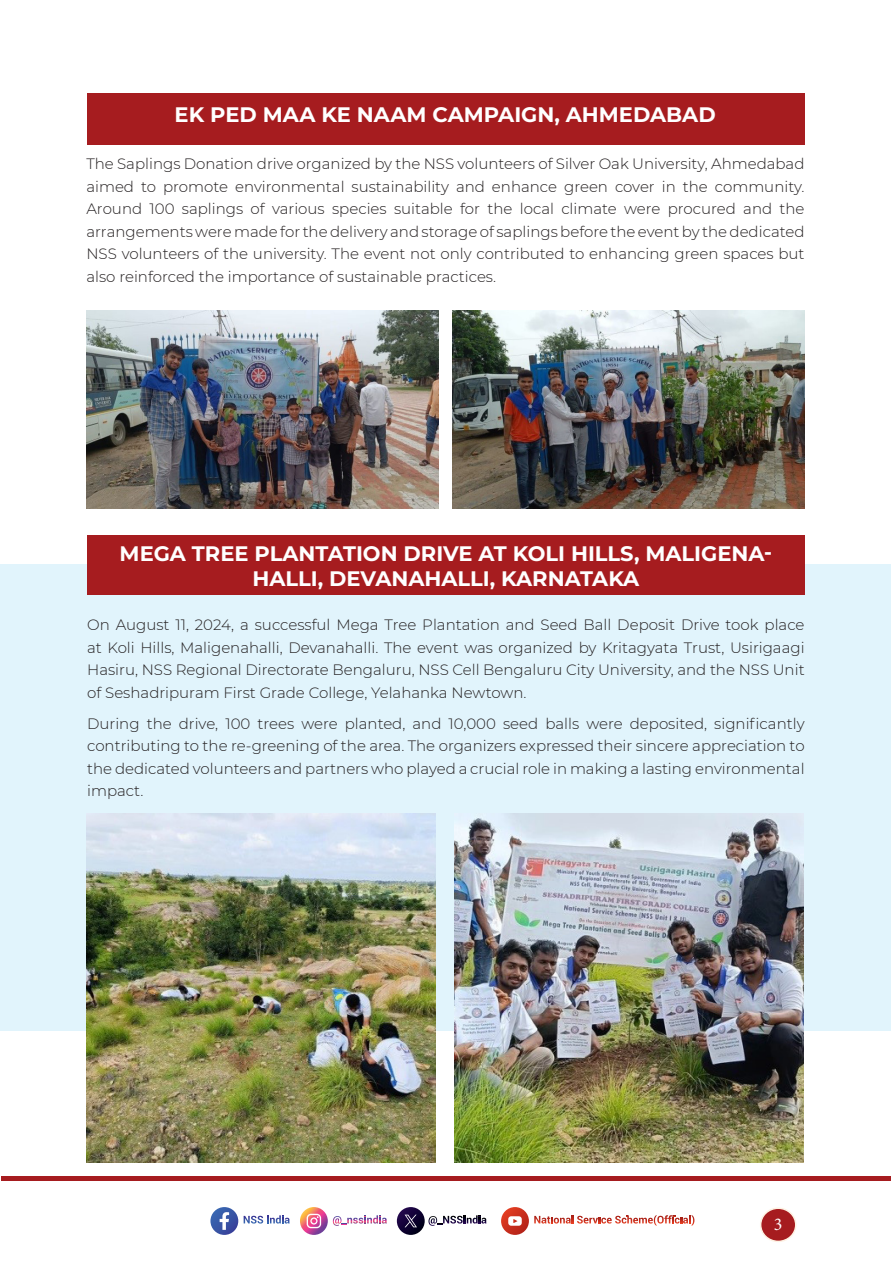
<style>
.page{position:relative;width:891px;height:1269px;background:#fff}
.page>*{position:absolute;margin:0;border:0;box-sizing:border-box;transform-origin:0 0}
.t1{font:100 21px/25.2px "Montserrat";color:#fff;text-align:center}
.t2{font:18px "Minion Pro";color:#fff}
.t3{font:300 15px/22.5px "Montserrat";color:#231f20;text-align:justify}
</style>
<div class="page">
<div style="left:761px;top:1208px;width:35px;height:33px;background:#a61c1f;border-radius:50%"></div>
<div style="left:760px;top:1208px;width:36px;height:34px;border:2px solid #fef2e3;border-radius:50%"></div>
<svg style="left:210px;top:1207px;width:28px;height:28px"></svg>
<svg style="left:220px;top:1212px;width:9px;height:18px"></svg>
<svg style="left:300px;top:1207px;width:28px;height:28px"></svg>
<svg style="left:307px;top:1214px;width:14px;height:14px"></svg>
<svg style="left:397px;top:1207px;width:28px;height:28px"></svg>
<svg style="left:405px;top:1215px;width:12px;height:12px"></svg>
<svg style="left:501px;top:1207px;width:28px;height:28px"></svg>
<svg style="left:508px;top:1216px;width:14px;height:10px"></svg>
<svg style="left:244px;top:1215px;width:46px;height:9px"></svg>
<svg style="left:333px;top:1215px;width:54px;height:11px"></svg>
<svg style="left:428px;top:1215px;width:59px;height:11px"></svg>
<svg style="left:534px;top:1215px;width:160px;height:11px"></svg>
<hr style="left:2px;top:1176px;width:889px;height:4px;background:#a61c1f">
<div style="left:1px;top:564px;width:890px;height:467px;background:#e1f4fc"></div>
<div style="left:87px;top:535px;width:718px;height:60px;background:#a61c1f"></div>
<div style="left:87px;top:94px;width:718px;height:51px;background:#a61c1f"></div>
<img style="left:86px;top:310px;width:353px;height:199px">
<img style="left:452px;top:310px;width:353px;height:199px">
<img style="left:86px;top:814px;width:349px;height:349px">
<img style="left:455px;top:814px;width:349px;height:349px">
<p class="t1" style="left:175px;top:102px;width:543px">EK PED MAA KE NAAM CAMPAIGN, AHMEDABAD</p>
<p class="t3" style="left:86px;top:152px;width:720px">The Saplings Donation drive organized by the NSS volunteers of Silver Oak University, Ahmedabad aimed to promote environmental sustainability and enhance green cover in the community.<br>Around 100 saplings of various species suitable for the local climate were procured and the arrangements were made for the delivery and storage of saplings before the event by the dedicated NSS volunteers of the university. The event not only contributed to enhancing green spaces but also reinforced the importance of sustainable practices.</p>
<p class="t1" style="left:120px;top:540px;width:654px">MEGA TREE PLANTATION DRIVE AT KOLI HILLS, MALIGENA-<br>HALLI, DEVANAHALLI, KARNATAKA</p>
<p class="t3" style="left:87px;top:613px;width:719px">On August 11, 2024, a successful Mega Tree Plantation and Seed Ball Deposit Drive took place at Koli Hills, Maligenahalli, Devanahalli. The event was organized by Kritagyata Trust, Usirigaagi Hasiru, NSS Regional Directorate Bengaluru, NSS Cell Bengaluru City University, and the NSS Unit of Seshadripuram First Grade College, Yelahanka Newtown.</p>
<p class="t3" style="left:87px;top:712px;width:719px">During the drive, 100 trees were planted, and 10,000 seed balls were deposited, significantly contributing to the re-greening of the area. The organizers expressed their sincere appreciation to the dedicated volunteers and partners who played a crucial role in making a lasting environmental impact.</p>
<p class="t2" style="left:774px;top:1212px;width:10px">3</p>
</div>
